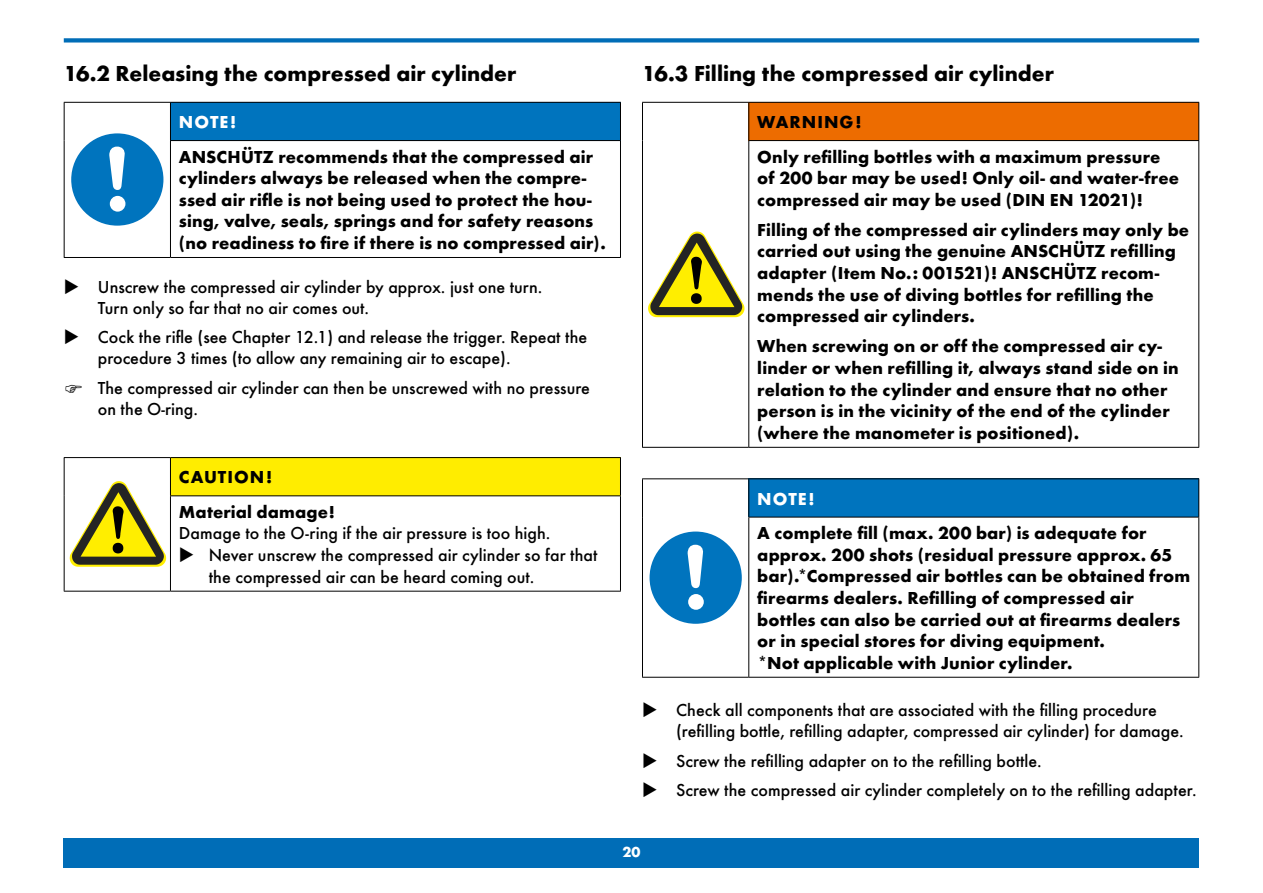
<style>
.page{position:relative;width:1263px;height:893px;background:#fff}
.page>*{position:absolute;margin:0;border:0;box-sizing:border-box;transform-origin:0 0}
.t1{font:700 22.5px "Futura T";color:#000}
.t2{font:700 18px/21.6px "Futura T";letter-spacing:.01em;color:#000}
.t3{font:500 18px/21px "Futura T";color:#000}
.t4{font:700 18px "Futura T";letter-spacing:.05em;color:#fff}
.t5{font:700 15px "Futura T";color:#fff}
</style>
<div class="page">
<div style="left:64px;top:838px;width:1135px;height:29px;background:#006db7"></div>
<svg style="left:64px;top:38px;width:1135px;height:5px;background:#2582c1"></svg>
<div style="left:170px;top:102px;width:450px;height:39px;background:#0074be"></div>
<hr style="left:170px;top:103px;width:1px;height:37px;background:#000">
<hr style="left:170px;top:141px;width:1px;height:116px;background:#000">
<hr style="left:64px;top:102px;width:106px;height:1px;background:#000">
<hr style="left:64px;top:103px;width:1px;height:38px;background:#000">
<hr style="left:64px;top:141px;width:1px;height:116px;background:#000">
<hr style="left:64px;top:257px;width:106px;height:1px;background:#000">
<hr style="left:170px;top:102px;width:451px;height:1px;background:#000">
<hr style="left:620px;top:103px;width:1px;height:37px;background:#000">
<hr style="left:620px;top:141px;width:1px;height:116px;background:#000">
<hr style="left:170px;top:257px;width:451px;height:1px;background:#000">
<hr style="left:170px;top:140px;width:451px;height:1px;background:#000">
<div style="left:71px;top:133px;width:92px;height:93px;background:#0074be;border-radius:50%"></div>
<svg style="left:109px;top:147px;width:16px;height:43px"></svg>
<div style="left:110px;top:196px;width:15px;height:16px;background:#fff;border-radius:50%"></div>
<div style="left:749px;top:479px;width:450px;height:38px;background:#0074be"></div>
<hr style="left:748px;top:479px;width:1px;height:38px;background:#000">
<hr style="left:748px;top:517px;width:1px;height:160px;background:#000">
<hr style="left:642px;top:478px;width:107px;height:1px;background:#000">
<hr style="left:642px;top:479px;width:1px;height:38px;background:#000">
<hr style="left:642px;top:517px;width:1px;height:160px;background:#000">
<hr style="left:642px;top:677px;width:107px;height:1px;background:#000">
<hr style="left:749px;top:478px;width:450px;height:1px;background:#000">
<hr style="left:1198px;top:479px;width:1px;height:38px;background:#000">
<hr style="left:1198px;top:517px;width:1px;height:160px;background:#000">
<hr style="left:749px;top:677px;width:450px;height:1px;background:#000">
<hr style="left:748px;top:517px;width:451px;height:1px;background:#000">
<svg style="left:647px;top:529px;width:97px;height:97px"></svg>
<div style="left:649px;top:532px;width:93px;height:92px;background:#0074be;border-radius:50%"></div>
<svg style="left:688px;top:545px;width:15px;height:43px"></svg>
<div style="left:688px;top:594px;width:16px;height:16px;background:#fff;border-radius:50%"></div>
<div style="left:170px;top:458px;width:450px;height:38px;background:#ffed00"></div>
<hr style="left:64px;top:457px;width:106px;height:1px;background:#000">
<hr style="left:64px;top:458px;width:1px;height:38px;background:#000">
<hr style="left:64px;top:496px;width:1px;height:95px;background:#000">
<hr style="left:64px;top:591px;width:106px;height:1px;background:#000">
<hr style="left:170px;top:457px;width:451px;height:1px;background:#000">
<hr style="left:170px;top:458px;width:1px;height:37px;background:#000">
<hr style="left:620px;top:458px;width:1px;height:37px;background:#000">
<hr style="left:170px;top:495px;width:451px;height:1px;background:#000">
<hr style="left:170px;top:496px;width:1px;height:95px;background:#000">
<hr style="left:620px;top:496px;width:1px;height:95px;background:#000">
<hr style="left:170px;top:591px;width:451px;height:1px;background:#000">
<svg style="left:70px;top:481px;width:96px;height:86px"></svg>
<div style="left:749px;top:102px;width:450px;height:39px;background:#ed6c00"></div>
<hr style="left:748px;top:140px;width:451px;height:1px;background:#000">
<hr style="left:642px;top:102px;width:107px;height:1px;background:#000">
<hr style="left:642px;top:103px;width:1px;height:38px;background:#000">
<hr style="left:642px;top:141px;width:1px;height:306px;background:#000">
<hr style="left:642px;top:447px;width:107px;height:1px;background:#000">
<hr style="left:749px;top:102px;width:450px;height:1px;background:#000">
<hr style="left:748px;top:103px;width:1px;height:37px;background:#000">
<hr style="left:1198px;top:103px;width:1px;height:37px;background:#000">
<hr style="left:748px;top:141px;width:1px;height:306px;background:#000">
<hr style="left:1198px;top:141px;width:1px;height:306px;background:#000">
<hr style="left:749px;top:447px;width:450px;height:1px;background:#000">
<svg style="left:648px;top:232px;width:96px;height:85px"></svg>
<p class="t1" style="left:64px;top:60px;width:454px">16.2 Releasing the compressed air cylinder</p>
<p class="t1" style="left:642px;top:60px;width:413px">16.3 Filling the compressed air cylinder</p>
<p class="t4" style="left:179px;top:112px;width:59px">NOTE!</p>
<p class="t2" style="left:179px;top:146px;width:428px">ANSCHÜTZ recommends that the compressed air cylinders always be released when the compre&shy;ssed air rifle is not being used to protect the hou&shy;sing, valve, seals, springs and for safety reasons (no readiness to fire if there is no compressed air).</p>
<p class="t2" style="left:757px;top:105px;width:405px;line-height:34.3px">WARNING!<br>Only refilling bottles with a maximum pressure</p>
<p class="t2" style="left:757px;top:167px;width:423px">of 200 bar may be used! Only oil- and water-free compressed air may be used (DIN EN 12021)!</p>
<p class="t2" style="left:757px;top:219px;width:433px">Filling of the compressed air cylinders may only be carried out using the genuine ANSCHÜTZ refilling adapter (Item No.: 001521)! ANSCHÜTZ recom&shy;mends the use of diving bottles for refilling the compressed air cylinders.</p>
<p class="t2" style="left:757px;top:335px;width:423px">When screwing on or off the compressed air cy&shy;linder or when refilling it, always stand side on in relation to the cylinder and ensure that no other person is in the vicinity of the end of the cylinder (where the manometer is positioned).</p>
<p class="t3" style="left:98px;top:276px;width:446px;text-indent:-34px">◆ Unscrew the compressed air cylinder by approx. just one turn.<br>Turn only so far that no air comes out.</p>
<p class="t3" style="left:98px;top:326px;width:491px;text-indent:-34px">◆ Cock the rifle (see Chapter 12.1) and release the trigger. Repeat the procedure 3 times (to allow any remaining air to escape).</p>
<p class="t3" style="left:98px;top:377px;width:494px">The compressed air cylinder can then be unscrewed with no pressure on the O-ring.</p>
<p class="t2" style="left:179px;top:460px;width:158px;line-height:34.3px">CAUTION!<br>Material damage!</p>
<p class="t3" style="left:179px;top:523px;width:373px">Damage to the O-ring if the air pressure is too high.</p>
<p class="t3" style="left:209px;top:544px;width:390px;line-height:21.6px;text-indent:-30px">◆ Never unscrew the compressed air cylinder so far that the compressed air can be heard coming out.</p>
<p class="t4" style="left:757px;top:488px;width:59px">NOTE!</p>
<p class="t2" style="left:757px;top:522px;width:434px">A complete fill (max. 200 bar) is adequate for approx. 200 shots (residual pressure approx. 65 bar).*Compressed air bottles can be obtained from firearms dealers. Refilling of compressed air bottles can also be carried out at firearms dealers or in special stores for diving equipment.<br>*Not applicable with Junior cylinder.</p>
<p class="t3" style="left:676px;top:699px;width:509px;text-indent:-34px">◆ Check all components that are associated with the filling procedure (refilling bottle, refilling adapter, compressed air cylinder) for damage.</p>
<p class="t3" style="left:642px;top:750px;width:401px">◆ Screw the refilling adapter on to the refilling bottle.</p>
<p class="t3" style="left:642px;top:779px;width:556px">◆ Screw the compressed air cylinder completely on to the refilling adapter.</p>
<p class="t5" style="left:622px;top:844px;width:19px">20</p>
</div>
